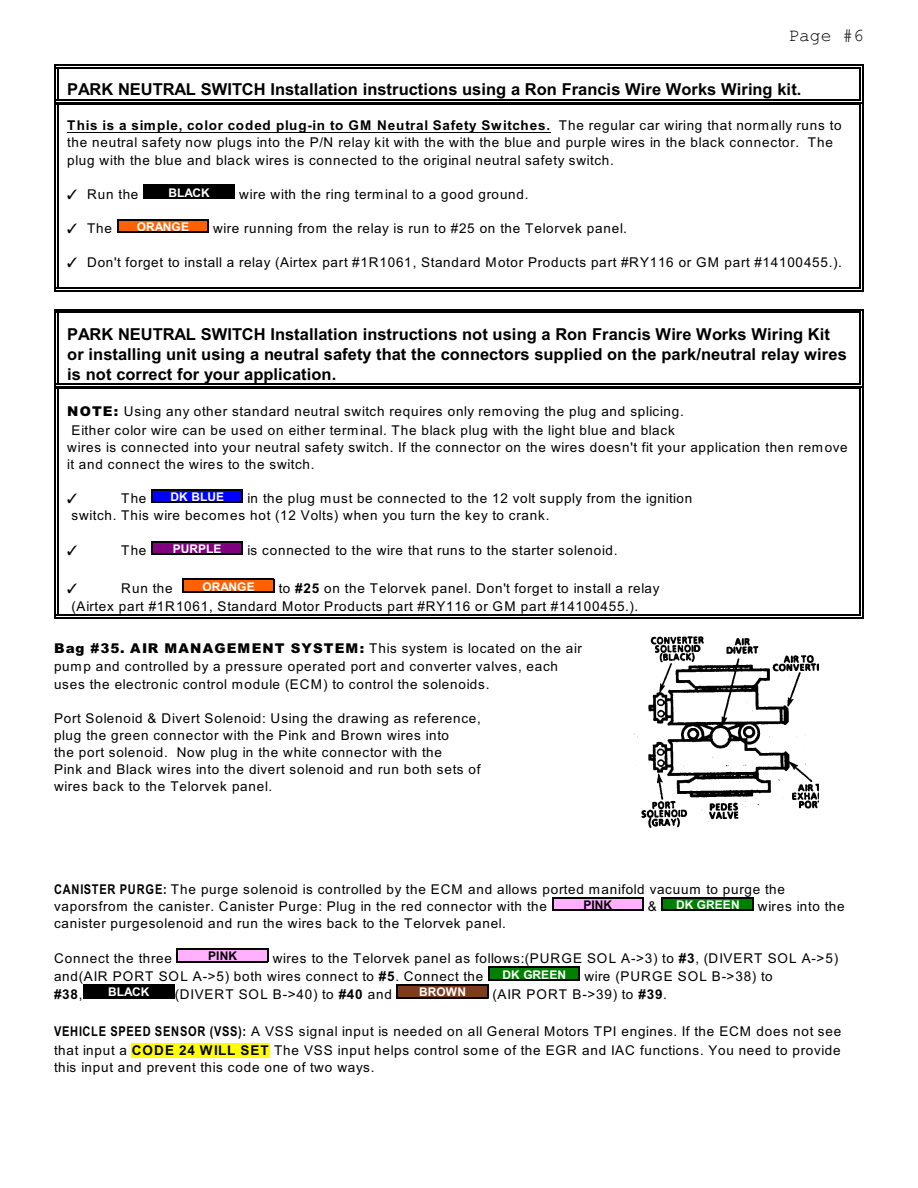
<style>
.page{position:relative;width:918px;height:1188px;background:#fff}
.page>*{position:absolute;margin:0;border:0;box-sizing:border-box;transform-origin:0 0}
.t1{font:18px "Courier New";color:#000}
.t2{font:700 16.5px/19.8px "Arial";color:#000}
.t3{font:13.5px/17.1px "Arial";letter-spacing:.055em;color:#000}
.t4{font:700 13.5px "Arial";color:#000}
.t5{font:700 12px "Arial";color:#fff}
.t6{font:700 12px "Arial";color:#000}
.s1{font-weight:700}
.s2{font-weight:900}
.s3{font-family:"Arial Narrow";font-weight:700}
.s4{font-weight:400}
</style>
<div class="page">
<hr style="left:57px;top:67px;width:1px;height:33px;background:#000">
<hr style="left:860px;top:67px;width:1px;height:33px;background:#000">
<hr style="left:57px;top:67px;width:804px;height:1px;background:#000">
<hr style="left:57px;top:99px;width:804px;height:1px;background:#000">
<hr style="left:54px;top:64px;width:1px;height:39px;background:#000">
<hr style="left:863px;top:64px;width:1px;height:39px;background:#000">
<hr style="left:54px;top:64px;width:810px;height:2px;background:#000">
<hr style="left:54px;top:102px;width:810px;height:1px;background:#000">
<hr style="left:57px;top:104px;width:1px;height:185px;background:#000">
<hr style="left:860px;top:104px;width:1px;height:185px;background:#000">
<hr style="left:57px;top:104px;width:804px;height:1px;background:#000">
<hr style="left:57px;top:287px;width:804px;height:2px;background:#000">
<hr style="left:54px;top:104px;width:1px;height:188px;background:#000">
<hr style="left:863px;top:104px;width:1px;height:188px;background:#000">
<hr style="left:54px;top:290px;width:810px;height:2px;background:#000">
<hr style="left:57px;top:312px;width:1px;height:73px;background:#000">
<hr style="left:860px;top:312px;width:1px;height:73px;background:#000">
<hr style="left:57px;top:312px;width:804px;height:1px;background:#000">
<hr style="left:57px;top:383px;width:804px;height:2px;background:#000">
<hr style="left:54px;top:309px;width:1px;height:79px;background:#000">
<hr style="left:863px;top:309px;width:1px;height:79px;background:#000">
<hr style="left:54px;top:309px;width:810px;height:1px;background:#000">
<hr style="left:54px;top:386px;width:810px;height:2px;background:#000">
<hr style="left:57px;top:388px;width:1px;height:228px;background:#000">
<hr style="left:860px;top:388px;width:1px;height:228px;background:#000">
<hr style="left:57px;top:388px;width:804px;height:1px;background:#000">
<hr style="left:57px;top:615px;width:804px;height:1px;background:#000">
<hr style="left:54px;top:388px;width:1px;height:231px;background:#000">
<hr style="left:863px;top:388px;width:1px;height:231px;background:#000">
<hr style="left:54px;top:617px;width:810px;height:2px;background:#000">
<img style="left:634px;top:636px;width:185px;height:192px">
<hr style="left:67px;top:132px;width:484px;height:1px;background:#000">
<div style="left:143px;top:185px;width:92px;height:14px;background:#000"></div>
<div style="left:117px;top:219px;width:92px;height:14px;background:#ff6100"></div>
<svg style="left:207px;top:219px;width:2px;height:14px"></svg>
<hr style="left:117px;top:219px;width:91px;height:1px;background:#000">
<hr style="left:117px;top:231px;width:91px;height:2px;background:#000">
<div style="left:151px;top:489px;width:92px;height:14px;background:#00f"></div>
<svg style="left:151px;top:491px;width:2px;height:11px"></svg>
<hr style="left:151px;top:489px;width:92px;height:2px;background:#000">
<hr style="left:151px;top:502px;width:92px;height:1px;background:#000">
<svg style="left:153px;top:542px;width:89px;height:12px"></svg>
<svg style="left:151px;top:542px;width:2px;height:12px"></svg>
<svg style="left:242px;top:542px;width:1px;height:12px"></svg>
<hr style="left:151px;top:541px;width:92px;height:1px;background:#000">
<hr style="left:151px;top:554px;width:92px;height:1px;background:#000">
<div style="left:183px;top:579px;width:91px;height:14px;background:#ff6100"></div>
<hr style="left:183px;top:579px;width:91px;height:1px;background:#000">
<hr style="left:183px;top:591px;width:91px;height:2px;background:#000">
<svg style="left:553px;top:898px;width:89px;height:12px"></svg>
<svg style="left:552px;top:898px;width:1px;height:12px"></svg>
<svg style="left:642px;top:897px;width:2px;height:14px"></svg>
<hr style="left:552px;top:897px;width:91px;height:1px;background:#000">
<hr style="left:552px;top:910px;width:91px;height:1px;background:#000">
<svg style="left:663px;top:898px;width:89px;height:12px"></svg>
<svg style="left:662px;top:898px;width:1px;height:12px"></svg>
<svg style="left:752px;top:898px;width:1px;height:12px"></svg>
<hr style="left:662px;top:897px;width:91px;height:1px;background:#000">
<hr style="left:662px;top:910px;width:91px;height:1px;background:#000">
<div style="left:177px;top:948px;width:91px;height:14px;background:#ffb0ff"></div>
<hr style="left:177px;top:948px;width:91px;height:2px;background:#000">
<hr style="left:177px;top:961px;width:91px;height:1px;background:#000">
<div style="left:488px;top:967px;width:92px;height:14px;background:#008000"></div>
<hr style="left:488px;top:967px;width:92px;height:1px;background:#000">
<hr style="left:488px;top:979px;width:92px;height:2px;background:#000">
<div style="left:83px;top:985px;width:92px;height:13px;background:#000"></div>
<div style="left:397px;top:985px;width:91px;height:13px;background:#7d3d1c"></div>
<svg style="left:487px;top:968px;width:3px;height:30px"></svg>
<hr style="left:397px;top:985px;width:91px;height:1px;background:#000">
<hr style="left:397px;top:997px;width:91px;height:1px;background:#000">
<div style="left:132px;top:1043px;width:138px;height:15px;background:#ff0"></div>
<h1 class="t1" style="left:788px;top:30px;width:77px">Page #6</h1>
<p class="t2" style="left:67px;top:81px;width:736px">PARK NEUTRAL SWITCH Installation instructions using a Ron Francis Wire Works Wiring kit.</p>
<p class="t3" style="left:67px;top:118px;width:776px"><span class="s1">This is a simple, color coded plug-in to GM Neutral Safety Switches.</span> The regular car wiring that normally runs to the neutral safety now plugs into the P/N relay kit with the with the blue and purple wires in the black connector. The plug with the blue and black wires is connected to the original neutral safety switch.</p>
<p class="t3" style="left:87px;top:187px;width:53px">Run the</p>
<p class="t5" style="left:168px;top:188px;width:43px">BLACK</p>
<p class="t3" style="left:239px;top:187px;width:291px">wire with the ring terminal to a good ground.</p>
<p class="t3" style="left:87px;top:221px;width:27px">The</p>
<p class="t5" style="left:137px;top:222px;width:54px">ORANGE</p>
<p class="t3" style="left:213px;top:221px;width:415px">wire running from the relay is run to #25 on the Telorvek panel.</p>
<p class="t3" style="left:87px;top:255px;width:756px">Don't forget to install a relay (Airtex part #1R1061, Standard Motor Products part #RY116 or GM part #14100455.).</p>
<p class="t2" style="left:67px;top:326px;width:781px">PARK NEUTRAL SWITCH Installation instructions not using a Ron Francis Wire Works Wiring Kit or installing unit using a neutral safety that the connectors supplied on the park/neutral relay wires is not correct for your application.</p>
<p class="t3" style="left:67px;top:404px;width:618px;line-height:18.6px;text-align:center"><span class="s2">NOTE:</span> Using any other standard neutral switch requires only removing the plug and splicing.<br>Either color wire can be used on either terminal. The black plug with the light blue and black</p>
<p class="t3" style="left:67px;top:440px;width:782px">wires is connected into your neutral safety switch. If the connector on the wires doesn't fit your application then remove it and connect the wires to the switch.</p>
<p class="t3" style="left:121px;top:491px;width:27px">The</p>
<p class="t5" style="left:171px;top:492px;width:55px">DK BLUE</p>
<p class="t3" style="left:72px;top:491px;width:622px;text-indent:176px">in the plug must be connected to the 12 volt supply from the ignition switch. This wire becomes hot (12 Volts) when you turn the key to crank.</p>
<p class="t3" style="left:121px;top:543px;width:27px">The</p>
<p class="t5" style="left:173px;top:544px;width:50px">PURPLE</p>
<p class="t3" style="left:247px;top:543px;width:372px">is connected to the wire that runs to the starter solenoid.</p>
<p class="t3" style="left:121px;top:581px;width:53px">Run the</p>
<p class="t5" style="left:202px;top:582px;width:54px">ORANGE</p>
<p class="t3" style="left:72px;top:580px;width:590px;line-height:18.6px;text-indent:207px">to <span class="s1">#25</span> on the Telorvek panel. Don't forget to install a relay (Airtex part #1R1061, Standard Motor Products part #RY116 or GM part #14100455.).</p>
<p class="t3" style="left:54px;top:640px;width:529px;line-height:18.6px"><span class="s2">Bag #35. AIR MANAGEMENT SYSTEM:</span> This system is located on the air pump and controlled by a pressure operated port and converter valves, each</p>
<p class="t3" style="left:54px;top:676px;width:437px">uses the electronic control module (ECM) to control the solenoids.</p>
<p class="t3" style="left:54px;top:711px;width:429px">Port Solenoid &amp; Divert Solenoid: Using the drawing as reference, plug the green connector with the Pink and Brown wires into<br>the port solenoid. Now plug in the white connector with the<br>Pink and Black wires into the divert solenoid and run both sets of wires back to the Telorvek panel.</p>
<p class="t3" style="left:54px;top:882px;width:733px"><span class="s3">CANISTER PURGE:</span> The purge solenoid is controlled by the ECM and allows ported manifold vacuum to purge the vaporsfrom the canister. Canister Purge: Plug in the red connector with the</p>
<p class="t6" style="left:583px;top:900px;width:30px">PINK</p>
<p class="t3" style="left:648px;top:899px;width:11px">&amp;</p>
<p class="t5" style="left:676px;top:900px;width:65px">DK GREEN</p>
<p class="t3" style="left:758px;top:899px;width:88px">wires into the</p>
<p class="t3" style="left:54px;top:916px;width:453px">canister purgesolenoid and run the wires back to the Telorvek panel.</p>
<p class="t3" style="left:54px;top:951px;width:119px">Connect the three</p>
<p class="t6" style="left:208px;top:952px;width:30px">PINK</p>
<p class="t3" style="left:54px;top:951px;width:786px;line-height:17.9px;text-indent:219px">wires to the Telorvek panel as follows:(PURGE SOL A-&gt;3) to <span class="s1">#3</span>, (DIVERT SOL A-&gt;5) and(AIR PORT SOL A-&gt;5) both wires connect to <span class="s1">#5</span>. Connect the</p>
<p class="t5" style="left:503px;top:970px;width:65px">DK GREEN</p>
<p class="t3" style="left:584px;top:969px;width:190px">wire (PURGE SOL B-&gt;38) to</p>
<p class="t4" style="left:54px;top:989px;width:30px">#38<span class="s4">,</span></p>
<p class="t5" style="left:108px;top:988px;width:43px">BLACK</p>
<p class="t3" style="left:175px;top:987px;width:219px">(DIVERT SOL B-&gt;40) to <span class="s1">#40</span> and</p>
<p class="t5" style="left:419px;top:988px;width:49px">BROWN</p>
<p class="t3" style="left:493px;top:987px;width:176px">(AIR PORT B-&gt;39) to <span class="s1">#39</span>.</p>
<p class="t3" style="left:54px;top:1023px;width:789px;line-height:18.8px"><span class="s3">VEHICLE SPEED SENSOR (VSS):</span> A VSS signal input is needed on all General Motors TPI engines. If the ECM does not see that input a <span class="s1">CODE 24 WILL SET</span> The VSS input helps control some of the EGR and IAC functions. You need to provide</p>
<p class="t3" style="left:54px;top:1060px;width:322px">this input and prevent this code one of two ways.</p>
</div>
